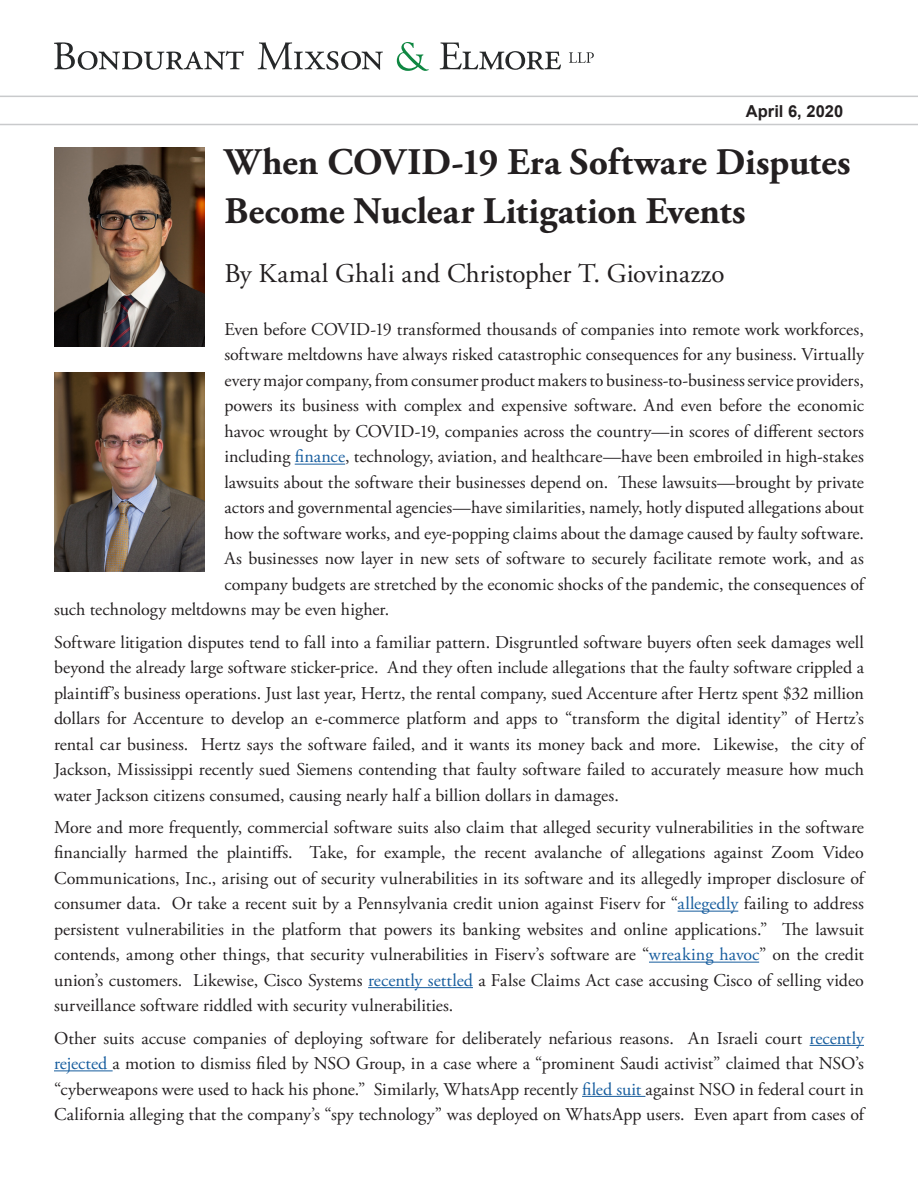
<style>
.page{position:relative;width:918px;height:1188px;background:#fff}
.page>*{position:absolute;margin:0;border:0;box-sizing:border-box;transform-origin:0 0}
.t1{font:700 37.5px/48.6px "Adobe Garamond Pro";color:#231f20}
.t2{font:27px "Adobe Garamond Pro";color:#231f20}
.t3{font:18px/25.5px "Adobe Garamond Pro";color:#231f20;text-align:justify}
.t4{font:700 16.5px "Arial";color:#231f20}
.s1{color:#175d9e}
</style>
<div class="page">
<hr style="left:295px;top:464px;width:50px;height:1px;background:#175d9e">
<hr style="left:678px;top:911px;width:60px;height:1px;background:#175d9e">
<hr style="left:649px;top:962px;width:110px;height:1px;background:#175d9e">
<hr style="left:368px;top:987px;width:105px;height:1px;background:#175d9e">
<hr style="left:810px;top:1045px;width:54px;height:1px;background:#175d9e">
<hr style="left:54px;top:1070px;width:59px;height:1px;background:#175d9e">
<hr style="left:582px;top:1096px;width:63px;height:1px;background:#175d9e">
<svg style="left:54px;top:42px;width:190px;height:28px"></svg>
<svg style="left:258px;top:42px;width:125px;height:28px"></svg>
<svg style="left:440px;top:42px;width:121px;height:28px"></svg>
<svg style="left:397px;top:42px;width:32px;height:29px"></svg>
<svg style="left:569px;top:52px;width:25px;height:11px"></svg>
<hr style="left:0;top:96px;width:918px;height:1px;background:#c9cacc">
<hr style="left:0;top:124px;width:918px;height:1px;background:#c9cacc">
<img style="left:54px;top:147px;width:150px;height:200px">
<img style="left:54px;top:372px;width:150px;height:199px">
<p class="t4" style="left:746px;top:99px;width:99px">April 6, 2020</p>
<p class="t1" style="left:224px;top:139px;width:628px">When COVID-19 Era Software Disputes<br>Become Nuclear Litigation Events</p>
<p class="t2" style="left:224px;top:258px;width:502px">By Kamal Ghali and Christopher T. Giovinazzo</p>
<p class="t3" style="left:224px;top:317px;width:641px">Even before COVID-19 transformed thousands of companies into remote work workforces,</p>
<p class="t3" style="left:224px;top:343px;width:641px">software meltdowns have always risked catastrophic consequences for any business. Virtually</p>
<p class="t3" style="left:224px;top:368px;width:641px">every major company, from consumer product makers to business-to-business service providers,</p>
<p class="t3" style="left:224px;top:394px;width:641px">powers its business with complex and expensive software. And even before the economic</p>
<p class="t3" style="left:224px;top:419px;width:641px">havoc wrought by COVID-19, companies across the country—in scores of different sectors</p>
<p class="t3" style="left:224px;top:445px;width:641px">including <span class="s1">finance</span>, technology, aviation, and healthcare—have been embroiled in high-stakes</p>
<p class="t3" style="left:224px;top:470px;width:641px">lawsuits about the software their businesses depend on. These lawsuits—brought by private</p>
<p class="t3" style="left:224px;top:496px;width:641px">actors and governmental agencies—have similarities, namely, hotly disputed allegations about</p>
<p class="t3" style="left:224px;top:521px;width:641px">how the software works, and eye-popping claims about the damage caused by faulty software.</p>
<p class="t3" style="left:224px;top:547px;width:641px">As businesses now layer in new sets of software to securely facilitate remote work, and as</p>
<p class="t3" style="left:224px;top:572px;width:641px">company budgets are stretched by the economic shocks of the pandemic, the consequences of</p>
<p class="t3" style="left:54px;top:598px;width:337px">such technology meltdowns may be even higher.</p>
<p class="t3" style="left:54px;top:630px;width:812px">Software litigation disputes tend to fall into a familiar pattern. Disgruntled software buyers often seek damages well beyond the already large software sticker-price. And they often include allegations that the faulty software crippled a plaintiff’s business operations. Just last year, Hertz, the rental company, sued Accenture after Hertz spent $32 million dollars for Accenture to develop an e-commerce platform and apps to “transform the digital identity” of Hertz’s rental car business. Hertz says the software failed, and it wants its money back and more. Likewise, the city of Jackson, Mississippi recently sued Siemens contending that faulty software failed to accurately measure how much water Jackson citizens consumed, causing nearly half a billion dollars in damages.</p>
<p class="t3" style="left:54px;top:815px;width:812px">More and more frequently, commercial software suits also claim that alleged security vulnerabilities in the software financially harmed the plaintiffs. Take, for example, the recent avalanche of allegations against Zoom Video Communications, Inc., arising out of security vulnerabilities in its software and its allegedly improper disclosure of consumer data. Or take a recent suit by a Pennsylvania credit union against Fiserv for “<span class="s1">allegedly</span> failing to address persistent vulnerabilities in the platform that powers its banking websites and online applications.” The lawsuit contends, among other things, that security vulnerabilities in Fiserv’s software are “<span class="s1">wreaking havoc</span>” on the credit union’s customers. Likewise, Cisco Systems <span class="s1">recently settled</span> a False Claims Act case accusing Cisco of selling video surveillance software riddled with security vulnerabilities.</p>
<p class="t3" style="left:54px;top:1026px;width:812px">Other suits accuse companies of deploying software for deliberately nefarious reasons. An Israeli court <span class="s1">recently rejected</span> a motion to dismiss filed by NSO Group, in a case where a “prominent Saudi activist” claimed that NSO’s “cyberweapons were used to hack his phone.” Similarly, WhatsApp recently <span class="s1">filed suit</span> against NSO in federal court in California alleging that the company’s “spy technology” was deployed on WhatsApp users. Even apart from cases of</p>
</div>
